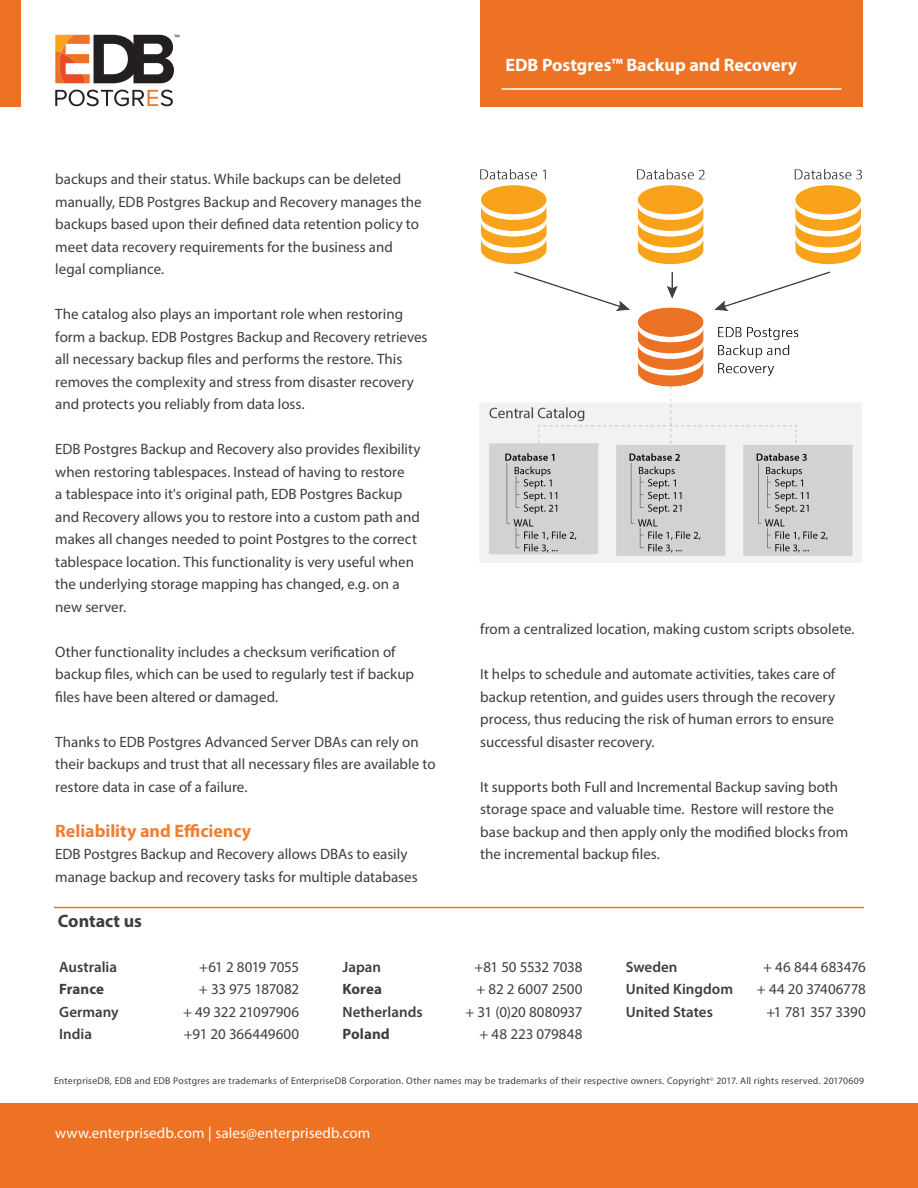
<style>
.page{position:relative;width:918px;height:1188px;background:#fff}
.page>*{position:absolute;margin:0;border:0;box-sizing:border-box;transform-origin:0 0}
.t1{font:700 18px "Myriad Pro";color:#fff}
.Body{font:700 18px "Myriad Pro";color:#ef7f33}
.t2{font:700 18px "Myriad Pro";color:#3e3e3f}
.Body-2{font:15px/22.5px "Myriad Pro";color:#3e3e3f}
.t3{font:600 15px "Myriad Pro";color:#3e3e3f}
.t4{font:15px "Myriad Pro";letter-spacing:.01em;color:#fff}
.Body-3{font:15px "Myriad Pro";letter-spacing:-.025em;color:#3e3e3f}
.t5{font:700 15px "Myriad Pro";letter-spacing:.005em;color:#3e3e3f}
.Body-4{font:15px "Myriad Pro";letter-spacing:-.02em;color:#3e3e3f}
.Body-5{font:15px "Myriad Pro";letter-spacing:-.03em;color:#3e3e3f}
.Body-6{font:9.75px "Myriad Pro";letter-spacing:.025em;color:#3e3e3f}
</style>
<div class="page">
<div style="left:0;top:0;width:21px;height:106px;background:#ed7223"></div>
<div style="left:0;top:1103px;width:918px;height:85px;background:#ed7223"></div>
<svg style="left:55px;top:90px;width:118px;height:16px"></svg>
<svg style="left:55px;top:35px;width:124px;height:48px"></svg>
<div style="left:480px;top:0;width:383px;height:106px;background:#ed7223"></div>
<hr style="left:502px;top:88px;width:339px;height:2px;background:#fff">
<hr style="left:54px;top:907px;width:810px;height:1px;background:#ed7223">
<img style="left:479px;top:169px;width:383px;height:393px">
<p class="Body-2" style="left:55px;top:168px;width:368px">backups and their status. While backups can be deleted manually, EDB Postgres Backup and Recovery manages the backups based upon their defined data retention policy to meet data recovery requirements for the business and legal compliance.</p>
<p class="Body-2" style="left:55px;top:303px;width:374px">The catalog also plays an important role when restoring form a backup. EDB Postgres Backup and Recovery retrieves all necessary backup files and performs the restore. This removes the complexity and stress from disaster recovery and protects you reliably from data loss.</p>
<p class="Body-2" style="left:55px;top:438px;width:367px">EDB Postgres Backup and Recovery also provides flexibility when restoring tablespaces. Instead of having to restore<br>a tablespace into it's original path, EDB Postgres Backup and Recovery allows you to restore into a custom path and makes all changes needed to point Postgres to the correct tablespace location. This functionality is very useful when the underlying storage mapping has changed, e.g. on a new server.</p>
<p class="Body-2" style="left:55px;top:640px;width:360px">Other functionality includes a checksum verification of backup files, which can be used to regularly test if backup files have been altered or damaged.</p>
<p class="Body-2" style="left:55px;top:730px;width:382px">Thanks to EDB Postgres Advanced Server DBAs can rely on their backups and trust that all necessary files are available to restore data in case of a failure.</p>
<p class="Body" style="left:55px;top:819px;width:198px">Reliability and Efficiency</p>
<p class="Body-2" style="left:55px;top:843px;width:364px">EDB Postgres Backup and Recovery allows DBAs to easily manage backup and recovery tasks for multiple databases</p>
<p class="t1" style="left:505px;top:54px;width:294px">EDB Postgres™ Backup and Recovery</p>
<p class="Body-2" style="left:480px;top:618px;width:376px">from a centralized location, making custom scripts obsolete.</p>
<p class="Body-2" style="left:480px;top:663px;width:357px;text-align:justify">It helps to schedule and automate activities, takes care of backup retention, and guides users through the recovery process, thus reducing the risk of human errors to ensure successful disaster recovery.</p>
<p class="Body-2" style="left:480px;top:775px;width:370px">It supports both Full and Incremental Backup saving both storage space and valuable time. Restore will restore the base backup and then apply only the modified blocks from the incremental backup files.</p>
<p class="t2" style="left:58px;top:909px;width:86px">Contact us</p>
<p class="t3" style="left:59px;top:957px;width:59px">Australia</p>
<p class="Body-5" style="left:199px;top:957px;width:101px">+61 2 8019 7055</p>
<p class="t5" style="left:59px;top:979px;width:46px">France</p>
<p class="Body-3" style="left:199px;top:980px;width:102px">+ 33 975 187082</p>
<p class="t3" style="left:59px;top:1002px;width:61px">Germany</p>
<p class="Body-4" style="left:183px;top:1002px;width:118px">+ 49 322 21097906</p>
<p class="t3" style="left:59px;top:1024px;width:34px">India</p>
<p class="Body-2" style="left:184px;top:1023px;width:117px">+91 20 366449600</p>
<p class="t3" style="left:343px;top:957px;width:40px">Japan</p>
<p class="Body-3" style="left:475px;top:957px;width:110px">+81 50 5532 7038</p>
<p class="t5" style="left:343px;top:979px;width:41px">Korea</p>
<p class="Body-2" style="left:476px;top:978px;width:108px">+ 82 2 6007 2500</p>
<p class="t3" style="left:343px;top:1002px;width:82px">Netherlands</p>
<p class="Body-2" style="left:466px;top:1000px;width:119px">+ 31 (0)20 8080937</p>
<p class="t5" style="left:343px;top:1024px;width:49px">Poland</p>
<p class="Body-2" style="left:480px;top:1023px;width:105px">+ 48 223 079848</p>
<p class="t3" style="left:626px;top:957px;width:53px">Sweden</p>
<p class="Body-2" style="left:763px;top:955px;width:104px">+ 46 844 683476</p>
<p class="t3" style="left:626px;top:979px;width:109px">United Kingdom</p>
<p class="Body-2" style="left:757px;top:978px;width:110px">+ 44 20 37406778</p>
<p class="t3" style="left:626px;top:1002px;width:89px">United States</p>
<p class="Body-3" style="left:766px;top:1002px;width:101px">+1 781 357 3390</p>
<p class="Body-6" style="left:54px;top:1075px;width:812px">EnterpriseDB, EDB and EDB Postgres are trademarks of EnterpriseDB Corporation. Other names may be trademarks of their respective owners. Copyright<sup>©</sup> 2017. All rights reserved. 20170609</p>
<p class="t4" style="left:55px;top:1124px;width:317px">www.enterprisedb.com | sales@enterprisedb.com</p>
</div>
